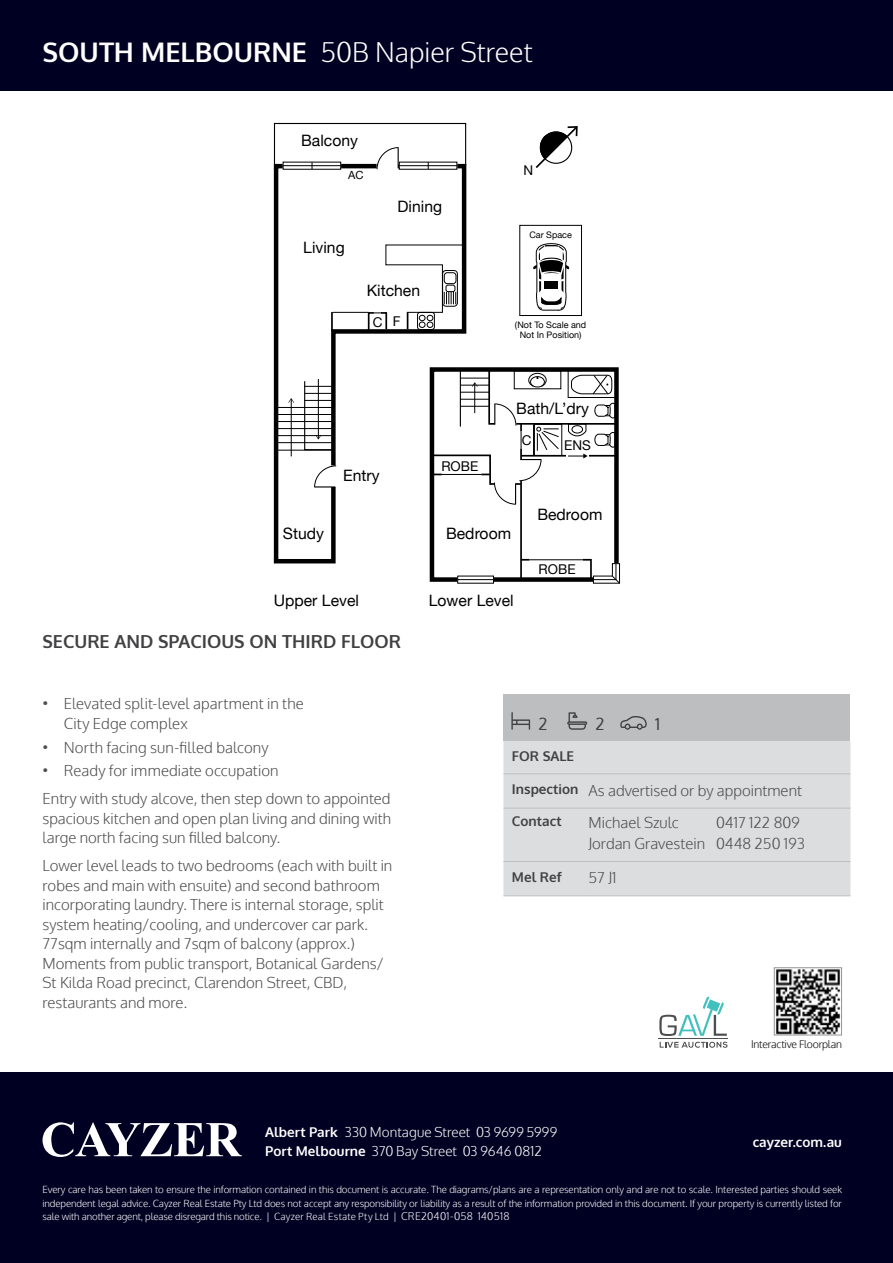
<style>
.page{position:relative;width:893px;height:1263px;background:#fff}
.page>*{position:absolute;margin:0;border:0;box-sizing:border-box;transform-origin:0 0}
.t1{font:300 27px "Oxygen";color:#fff}
.t2{font:700 18px "Oxygen";color:#414042}
.t3{font:16.5px "Oxygen";color:#414042}
.t4{font:15.75px "Helvetica Neue";color:#000}
.t5{font:300 15px/19.5px "Oxygen";color:#4d4d4f}
.t6{font:300 13.5px/19.2px "Oxygen";letter-spacing:.005em;color:#fff}
.t7{font:700 13.5px "Oxygen";color:#414042}
.t8{font:13.5px "Helvetica Neue";color:#000}
.t9{font:700 13.5px "Oxygen";color:#fff}
.t10{font:11.25px "Helvetica Neue";color:#000}
.t11{font:300 10.5px "Oxygen";letter-spacing:-.02em;color:#000}
.t12{font:300 9.75px/13.5px "Oxygen";letter-spacing:-.01em;color:#fff;text-align:justify}
.t13{font:9px/10.8px "Helvetica Neue";color:#000;text-align:center}
.s1{font-weight:700}
.s2{font-weight:700;font-size:13.5px;color:#414042}
.s3{font-size:10.5px}
</style>
<div class="page">
<div style="left:0;top:0;width:893px;height:90px;background:#002"></div>
<div style="left:0;top:1072px;width:893px;height:191px;background:#002"></div>
<svg style="left:43px;top:1122px;width:199px;height:35px"></svg>
<img style="left:776px;top:969px;width:64px;height:64px">
<div style="left:774px;top:967px;width:68px;height:68px;border:1px solid #939598"></div>
<svg style="left:660px;top:1042px;width:67px;height:6px"></svg>
<hr style="left:658px;top:1039px;width:70px;height:1px;background:#4d4e50">
<svg style="left:659px;top:996px;width:68px;height:40px"></svg>
<svg style="left:535px;top:126px;width:43px;height:42px"></svg>
<svg style="left:533px;top:243px;width:36px;height:68px"></svg>
<div style="left:519px;top:225px;width:63px;height:91px;border:1px solid #000"></div>
<div style="left:430px;top:367px;width:189px;height:215px;border:4px solid #000"></div>
<hr style="left:520px;top:448px;width:2px;height:131px;background:#000">
<hr style="left:529px;top:559px;width:54px;height:1px;background:#000">
<svg style="left:522px;top:559px;width:7px;height:2px"></svg>
<svg style="left:460px;top:578px;width:31px;height:3px"></svg>
<div style="left:458px;top:576px;width:35px;height:7px;border:1px solid #fff"></div>
<hr style="left:458px;top:579px;width:36px;height:1px;background:#000">
<svg style="left:581px;top:558px;width:39px;height:26px"></svg>
<svg style="left:469px;top:369px;width:148px;height:135px"></svg>
<svg style="left:273px;top:162px;width:196px;height:404px"></svg>
<svg style="left:331px;top:312px;width:2px;height:19px"></svg>
<hr style="left:333px;top:312px;width:36px;height:1px;background:#000">
<div style="left:274px;top:123px;width:192px;height:42px;border:1px solid #000"></div>
<div style="left:313px;top:466px;width:28px;height:20px;background:#fff"></div>
<svg style="left:314px;top:465px;width:23px;height:22px"></svg>
<div style="left:377px;top:146px;width:20px;height:28px;background:#fff"></div>
<svg style="left:377px;top:147px;width:22px;height:23px"></svg>
<hr style="left:276px;top:435px;width:57px;height:1px;background:#000">
<hr style="left:276px;top:407px;width:57px;height:1px;background:#000">
<hr style="left:276px;top:414px;width:57px;height:1px;background:#000">
<hr style="left:276px;top:421px;width:57px;height:1px;background:#000">
<hr style="left:276px;top:428px;width:57px;height:1px;background:#000">
<hr style="left:276px;top:442px;width:57px;height:1px;background:#000">
<hr style="left:276px;top:450px;width:57px;height:1px;background:#000">
<svg style="left:401px;top:164px;width:54px;height:3px"></svg>
<hr style="left:399px;top:165px;width:58px;height:1px;background:#000">
<svg style="left:285px;top:164px;width:54px;height:3px"></svg>
<hr style="left:283px;top:165px;width:58px;height:1px;background:#000">
<svg style="left:367px;top:244px;width:96px;height:89px"></svg>
<div style="left:442px;top:270px;width:16px;height:37px;border:1px solid #000;border-radius:3px"></div>
<hr style="left:291px;top:399px;width:1px;height:57px;background:#000">
<svg style="left:288px;top:398px;width:6px;height:5px"></svg>
<hr style="left:318px;top:379px;width:1px;height:60px;background:#000">
<svg style="left:304px;top:380px;width:29px;height:71px"></svg>
<div style="left:503px;top:695px;width:347px;height:46px;background:#bcbec0"></div>
<div style="left:503px;top:741px;width:347px;height:154px;background:#dcddde"></div>
<hr style="left:503px;top:773px;width:85px;height:1px;background:#bcbec0">
<hr style="left:588px;top:773px;width:262px;height:1px;background:#bcbec0">
<hr style="left:503px;top:808px;width:85px;height:1px;background:#bcbec0">
<hr style="left:588px;top:808px;width:262px;height:1px;background:#bcbec0">
<hr style="left:503px;top:861px;width:85px;height:1px;background:#bcbec0">
<hr style="left:588px;top:861px;width:262px;height:1px;background:#bcbec0">
<hr style="left:503px;top:895px;width:85px;height:1px;background:#bcbec0">
<hr style="left:588px;top:895px;width:262px;height:1px;background:#bcbec0">
<svg style="left:511px;top:712px;width:19px;height:18px"></svg>
<svg style="left:620px;top:716px;width:27px;height:14px"></svg>
<svg style="left:567px;top:712px;width:20px;height:18px"></svg>
<h1 class="t1" style="left:43px;top:35px;width:492px"><span class="s1">SOUTH MELBOURNE</span> 50B Napier Street</h1>
<p class="t4" style="left:301px;top:129px;width:58px">Balcony</p>
<p class="t10" style="left:348px;top:167px;width:17px">AC</p>
<p class="t4" style="left:303px;top:236px;width:43px">Living</p>
<p class="t4" style="left:398px;top:195px;width:46px">Dining</p>
<p class="t4" style="left:367px;top:279px;width:55px">Kitchen</p>
<p class="t8" style="left:373px;top:312px;width:29px">C F</p>
<p class="t4" style="left:343px;top:464px;width:38px">Entry</p>
<p class="t8" style="left:441px;top:456px;width:39px">ROBE</p>
<p class="t8" style="left:524px;top:160px;width:11px">N</p>
<p class="t13" style="left:529px;top:229px;width:44px">Car Space</p>
<p class="t13" style="left:515px;top:320px;width:73px">(Not To Scale and<br>Not In Position)</p>
<p class="t4" style="left:516px;top:397px;width:74px">Bath/L’dry</p>
<p class="t8" style="left:564px;top:436px;width:28px">ENS</p>
<p class="t8" style="left:522px;top:430px;width:11px">C</p>
<p class="t4" style="left:537px;top:503px;width:67px">Bedroom</p>
<p class="t4" style="left:283px;top:522px;width:43px">Study</p>
<p class="t4" style="left:274px;top:589px;width:87px">Upper Level</p>
<p class="t2" style="left:43px;top:630px;width:360px">SECURE AND SPACIOUS ON THIRD FLOOR</p>
<p class="t5" style="left:64px;top:695px;width:242px;text-indent:-21px">• Elevated split-level apartment in the<br>City Edge complex</p>
<p class="t5" style="left:43px;top:738px;width:227px">• North facing sun-filled balcony</p>
<p class="t5" style="left:43px;top:757px;width:350px;line-height:28px">• Ready for immediate occupation<br>Entry with study alcove, then step down to appointed</p>
<p class="t5" style="left:43px;top:809px;width:350px">spacious kitchen and open plan living and dining with large north facing sun filled balcony.</p>
<p class="t5" style="left:43px;top:857px;width:351px">Lower level leads to two bedrooms (each with built in robes and main with ensuite) and second bathroom incorporating laundry. There is internal storage, split system heating/cooling, and undercover car park.<br>77sqm internally and 7sqm of balcony (approx.)<br>Moments from public transport, Botanical Gardens/ St Kilda Road precinct, Clarendon Street, CBD, restaurants and more.</p>
<p class="t4" style="left:446px;top:522px;width:67px">Bedroom</p>
<p class="t4" style="left:429px;top:589px;width:86px">Lower Level</p>
<p class="t8" style="left:539px;top:559px;width:39px">ROBE</p>
<p class="t3" style="left:539px;top:712px;width:10px">2</p>
<p class="t3" style="left:596px;top:712px;width:10px">2</p>
<p class="t3" style="left:655px;top:712px;width:7px">1</p>
<p class="t7" style="left:512px;top:748px;width:64px">FOR SALE</p>
<p class="t5" style="left:512px;top:781px;width:292px"><span class="s2">Inspection</span> As advertised or by appointment</p>
<p class="t7" style="left:512px;top:813px;width:51px">Contact</p>
<p class="t5" style="left:588px;top:813px;width:92px">Michael Szulc</p>
<p class="t5" style="left:588px;top:812px;width:218px;line-height:20.7px;text-indent:128px">0417 122 809<br>Jordan Gravestein 0448 250 193</p>
<p class="t7" style="left:512px;top:868px;width:51px">Mel Ref</p>
<p class="t5" style="left:588px;top:869px;width:30px">57 J1</p>
<p class="t11" style="left:751px;top:1038px;width:92px">Interactive Floorplan</p>
<p class="t6" style="left:265px;top:1123px;width:293px"><span class="s1">Albert Park</span> 330 Montague Street 03 9699 5999<br><span class="s1">Port Melbourne</span> 370 Bay Street 03 9646 0812</p>
<p class="t9" style="left:753px;top:1133px;width:91px">cayzer.com.au</p>
<p class="t12" style="left:43px;top:1183px;width:801px">Every care has been taken to ensure the information contained in this document is accurate. The diagrams/plans are a representation only and are not to scale. Interested parties should seek independent legal advice. Cayzer Real Estate Pty Ltd does not accept any responsibility or liability as a result of the information provided in this document. If your property is currently listed for sale with another agent, please disregard this notice. | Cayzer Real Estate Pty Ltd | <span class="s3">CRE20401-058 140518</span></p>
</div>
